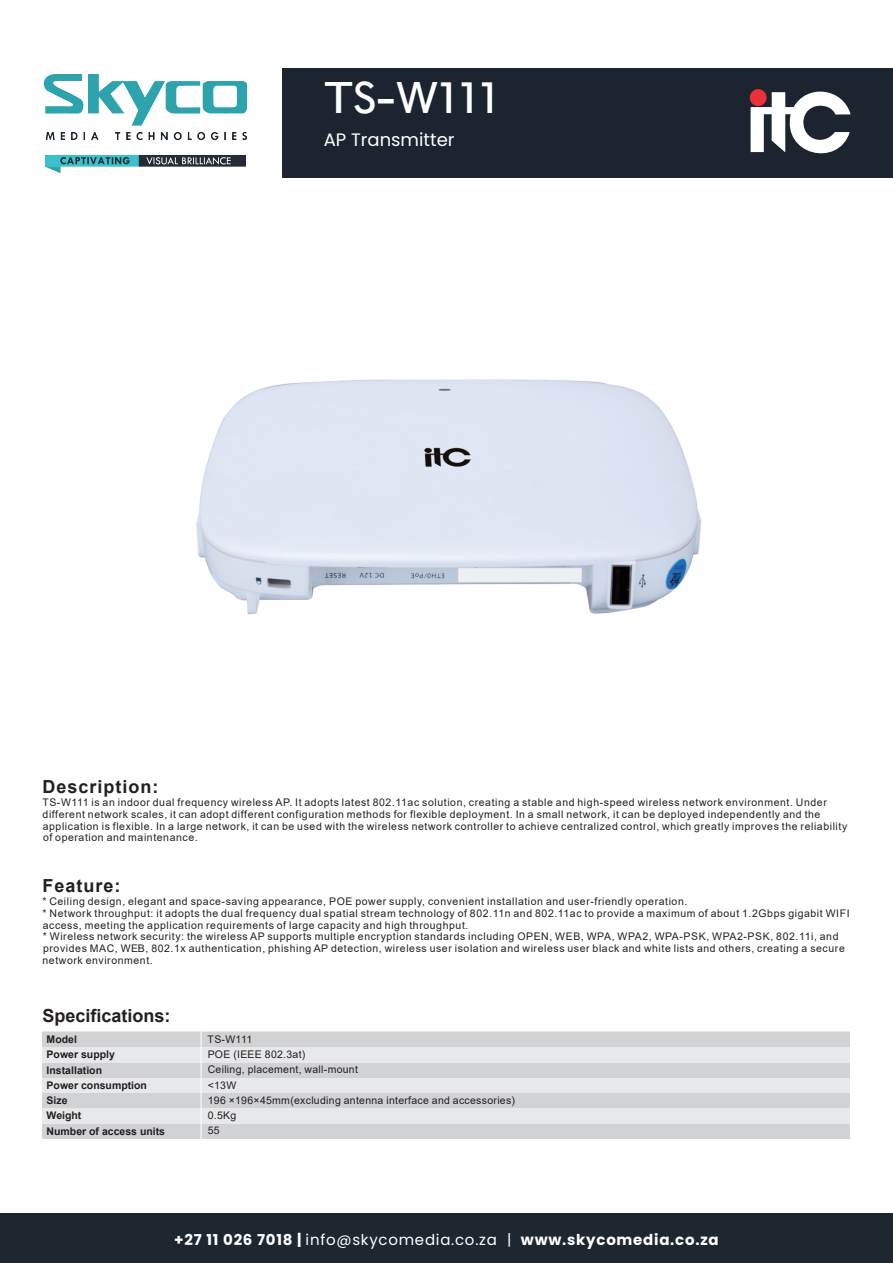
<style>
.page{position:relative;width:893px;height:1263px;background:#fff}
.page>*{position:absolute;margin:0;border:0;box-sizing:border-box;transform-origin:0 0}
.t1{font:42px "Tw Cen Class MT Std";letter-spacing:-.015em;color:#fff}
.t2{font:700 18px "Arial";letter-spacing:.055em;color:#231f20}
.t3{font:700 18px "Arial";color:#231f20}
.t4{font:18px "Poppins";color:#fff}
.t5{font:700 15px "Poppins";letter-spacing:.05em;color:#fff}
.t6{font:10.5px/11.7px "Arial";letter-spacing:.055em;color:#231f20}
.t7{font:10.5px/15.3px "Arial";letter-spacing:.03em;color:#231f20}
.t8{font:700 10.5px/15.3px "Arial";color:#231f20}
.s1{font-weight:400}
</style>
<div class="page">
<div style="left:42px;top:1031px;width:808px;height:108px;background:#e7e8e9"></div>
<div style="left:42px;top:1031px;width:808px;height:15px;background:#d1d2d4"></div>
<div style="left:42px;top:1093px;width:808px;height:15px;background:#d1d2d4"></div>
<div style="left:42px;top:1124px;width:808px;height:15px;background:#d1d2d4"></div>
<img style="left:196px;top:379px;width:506px;height:236px">
<img style="left:43px;top:74px;width:205px;height:99px">
<div style="left:0;top:1213px;width:893px;height:50px;background:#1e262f"></div>
<div style="left:282px;top:68px;width:611px;height:109px;background:#1c252f"></div>
<svg style="left:751px;top:89px;width:100px;height:65px"></svg>
<div style="left:42px;top:1063px;width:808px;height:15px;background:#d1d2d4"></div>
<hr style="left:201px;top:1031px;width:1px;height:108px;background:#fff">
<h1 class="t1" style="left:324px;top:70px;width:177px">TS-W111</h1>
<h2 class="t4" style="left:324px;top:129px;width:132px">AP Transmitter</h2>
<h2 class="t2" style="left:42px;top:774px;width:118px">Description:</h2>
<p class="t6" style="left:42px;top:796px;width:806px">TS-W111 is an indoor dual frequency wireless AP. It adopts latest 802.11ac solution, creating a stable and high-speed wireless network environment. Under different network scales, it can adopt different configuration methods for flexible deployment. In a small network, it can be deployed independently and the application is flexible. In a large network, it can be used with the wireless network controller to achieve centralized control, which greatly improves the reliability of operation and maintenance.</p>
<h2 class="t2" style="left:42px;top:873px;width:80px">Feature:</h2>
<p class="t6" style="left:42px;top:895px;width:809px">* Ceiling design, elegant and space-saving appearance, POE power supply, convenient installation and user-friendly operation.<br>* Network throughput: it adopts the dual frequency dual spatial stream technology of 802.11n and 802.11ac to provide a maximum of about 1.2Gbps gigabit WIFI access, meeting the application requirements of large capacity and high throughput.<br>* Wireless network security: the wireless AP supports multiple encryption standards including OPEN, WEB, WPA, WPA2, WPA-PSK, WPA2-PSK, 802.11i, and provides MAC, WEB, 802.1x authentication, phishing AP detection, wireless user isolation and wireless user black and white lists and others, creating a secure network environment.</p>
<h2 class="t3" style="left:42px;top:1003px;width:130px">Specifications:</h2>
<p class="t8" style="left:47px;top:1032px;width:120px">Model<br>Power supply<br>Installation<br>Power consumption<br>Size<br>Weight<br>Number of access units</p>
<p class="t7" style="left:208px;top:1031px;width:309px">TS-W111<br>POE (IEEE 802.3at)<br>Ceiling, placement, wall-mount<br>&lt;13W<br>196 ×196×45mm(excluding antenna interface and accessories)<br>0.5Kg<br>55</p>
<h3 class="t5" style="left:174px;top:1231px;width:546px">+27 11 026 7018 | <span class="s1">info@skycomedia.co.za |</span> www.skycomedia.co.za</h3>
</div>
